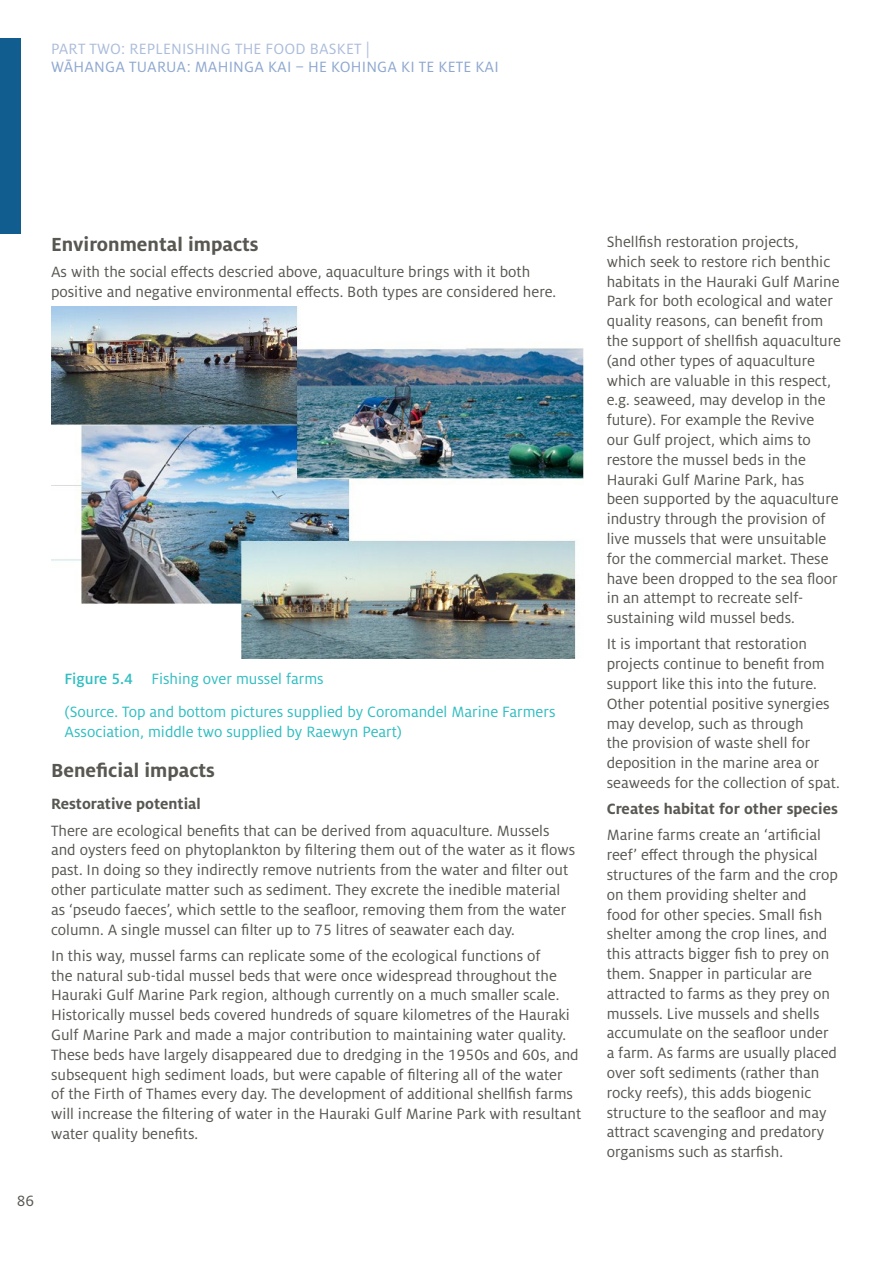
<style>
.page{position:relative;width:893px;height:1263px;background:#fff}
.page>*{position:absolute;margin:0;border:0;box-sizing:border-box;transform-origin:0 0}
.t1{font:700 21px "Milo Pro";color:#585752}
.t2{font:16.5px/19.8px "Milo Pro";color:#585752}
.t3{font:16.5px/32.5px "Milo Pro";color:#30bec1}
.t4{font:700 16.5px "Milo Pro";color:#585752}
.t5{font:16.5px "Milo Pro";letter-spacing:.01em;color:#8ea8cf}
.t6{font:16.5px "Milo Pro";letter-spacing:.01em;color:#acbddb}
.s1{font-weight:500}
</style>
<div class="page">
<div style="left:0;top:38px;width:21px;height:196px;background:#125d90"></div>
<img style="left:51px;top:306px;width:533px;height:352px">
<p class="t6" style="left:51px;top:40px;width:321px">PART TWO: REPLENISHING THE FOOD BASKET |</p>
<p class="t5" style="left:51px;top:58px;width:449px">WĀHANGA TUARUA: MAHINGA KAI – HE KOHINGA KI TE KETE KAI</p>
<p class="t1" style="left:51px;top:232px;width:209px">Environmental impacts</p>
<p class="t2" style="left:51px;top:262px;width:507px">As with the social effects descried above, aquaculture brings with it both positive and negative environmental effects. Both types are considered here.</p>
<p class="t3" style="left:65px;top:663px;width:492px"><span class="s1">Figure 5.4</span> Fishing over mussel farms<br>(Source. Top and bottom pictures supplied by Coromandel Marine Farmers</p>
<p class="t3" style="left:65px;top:715px;width:339px">Association, middle two supplied by Raewyn Peart)</p>
<p class="t1" style="left:51px;top:758px;width:166px">Beneficial impacts</p>
<p class="t4" style="left:51px;top:795px;width:151px">Restorative potential</p>
<p class="t2" style="left:51px;top:820px;width:526px">There are ecological benefits that can be derived from aquaculture. Mussels and oysters feed on phytoplankton by filtering them out of the water as it flows past. In doing so they indirectly remove nutrients from the water and filter out other particulate matter such as sediment. They excrete the inedible material as ‘pseudo faeces’, which settle to the seafloor, removing them from the water column. A single mussel can filter up to 75 litres of seawater each day.</p>
<p class="t2" style="left:51px;top:946px;width:532px">In this way, mussel farms can replicate some of the ecological functions of<br>the natural sub-tidal mussel beds that were once widespread throughout the Hauraki Gulf Marine Park region, although currently on a much smaller scale.<br>Historically mussel beds covered hundreds of square kilometres of the Hauraki Gulf Marine Park and made a major contribution to maintaining water quality.<br>These beds have largely disappeared due to dredging in the 1950s and 60s, and subsequent high sediment loads, but were capable of filtering all of the water<br>of the Firth of Thames every day. The development of additional shellfish farms will increase the filtering of water in the Hauraki Gulf Marine Park with resultant water quality benefits.</p>
<p class="t2" style="left:17px;top:1191px;width:19px">86</p>
<p class="t2" style="left:607px;top:232px;width:236px">Shellfish restoration projects, which seek to restore rich benthic habitats in the Hauraki Gulf Marine<br>Park for both ecological and water quality reasons, can benefit from the support of shellfish aquaculture (and other types of aquaculture which are valuable in this respect, e.g. seaweed, may develop in the future). For example the Revive<br>our Gulf project, which aims to restore the mussel beds in the<br>Hauraki Gulf Marine Park, has been supported by the aquaculture industry through the provision of live mussels that were unsuitable for the commercial market. These have been dropped to the sea floor in an attempt to recreate self&shy;sustaining wild mussel beds.</p>
<p class="t2" style="left:607px;top:634px;width:235px">It is important that restoration projects continue to benefit from support like this into the future.<br>Other potential positive synergies may develop, such as through<br>the provision of waste shell for deposition in the marine area or seaweeds for the collection of spat.</p>
<p class="t4" style="left:607px;top:800px;width:233px">Creates habitat for other species</p>
<p class="t2" style="left:607px;top:825px;width:233px">Marine farms create an ‘artificial reef’ effect through the physical structures of the farm and the crop on them providing shelter and food for other species. Small fish shelter among the crop lines, and this attracts bigger fish to prey on them. Snapper in particular are attracted to farms as they prey on mussels. Live mussels and shells accumulate on the seafloor under a farm. As farms are usually placed over soft sediments (rather than rocky reefs), this adds biogenic structure to the seafloor and may attract scavenging and predatory organisms such as starfish.</p>
</div>
